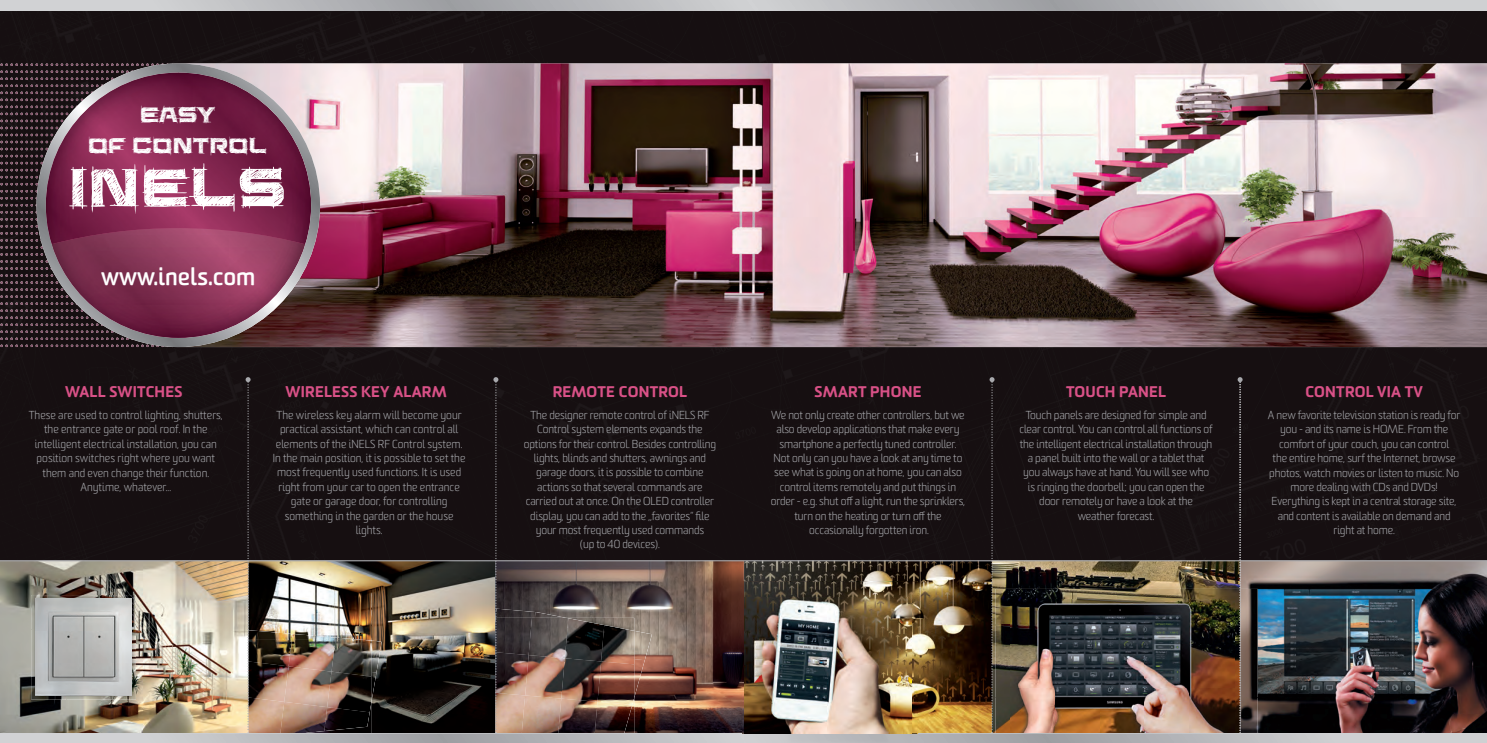
<style>
.page{position:relative;width:1487px;height:743px;background:#fff}
.page>*{position:absolute;margin:0;border:0;box-sizing:border-box;transform-origin:0 0}
.t1{font:62.5px "Saucer BB";letter-spacing:.03em;color:#fff}
.t2{font:25px/31.2px "Saucer BB";letter-spacing:.015em;color:#fff;text-align:center}
.t3{font:700 23.75px "Sommet Rounded";color:#fff}
.t4{font:900 15px "Sommet Rounded";letter-spacing:.015em;color:#d95187}
.t5{font:300 11.25px/14.4px "Sommet Rounded";letter-spacing:-.01em;color:#a8a9ad;text-align:center}
</style>
<div class="page">
<div style="left:0;top:10px;width:1487px;height:367px;background:#160f11"></div>
<img style="left:320px;top:63px;width:1167px;height:284px">
<img style="left:0;top:63px;width:37px;height:3px">
<img style="left:0;top:70px;width:37px;height:3px">
<img style="left:0;top:77px;width:37px;height:3px">
<img style="left:0;top:85px;width:37px;height:2px">
<img style="left:0;top:92px;width:37px;height:2px">
<img style="left:0;top:99px;width:37px;height:2px">
<img style="left:0;top:106px;width:37px;height:2px">
<img style="left:0;top:113px;width:37px;height:2px">
<img style="left:0;top:120px;width:37px;height:2px">
<img style="left:0;top:127px;width:37px;height:2px">
<img style="left:0;top:134px;width:37px;height:2px">
<img style="left:0;top:141px;width:37px;height:2px">
<img style="left:0;top:148px;width:37px;height:2px">
<img style="left:0;top:155px;width:37px;height:2px">
<img style="left:0;top:162px;width:37px;height:2px">
<img style="left:0;top:169px;width:37px;height:2px">
<img style="left:0;top:176px;width:37px;height:2px">
<img style="left:0;top:183px;width:37px;height:2px">
<img style="left:0;top:190px;width:37px;height:2px">
<img style="left:0;top:197px;width:37px;height:2px">
<img style="left:0;top:204px;width:37px;height:2px">
<img style="left:0;top:211px;width:37px;height:2px">
<img style="left:0;top:218px;width:37px;height:2px">
<img style="left:0;top:225px;width:37px;height:3px">
<img style="left:0;top:232px;width:37px;height:3px">
<img style="left:0;top:239px;width:37px;height:3px">
<img style="left:0;top:246px;width:37px;height:3px">
<img style="left:0;top:253px;width:37px;height:3px">
<img style="left:0;top:260px;width:37px;height:3px">
<img style="left:0;top:267px;width:37px;height:3px">
<img style="left:0;top:274px;width:37px;height:3px">
<img style="left:0;top:281px;width:37px;height:3px">
<img style="left:0;top:288px;width:37px;height:3px">
<img style="left:0;top:295px;width:37px;height:3px">
<img style="left:0;top:302px;width:37px;height:3px">
<img style="left:0;top:309px;width:37px;height:3px">
<img style="left:0;top:316px;width:37px;height:3px">
<img style="left:0;top:323px;width:37px;height:3px">
<img style="left:0;top:330px;width:37px;height:3px">
<img style="left:0;top:337px;width:37px;height:3px">
<img style="left:20px;top:344px;width:17px;height:3px">
<svg style="left:0;top:0;width:1487px;height:10px;background:#bbbcbf"></svg>
<img style="left:37px;top:63px;width:283px;height:284px">
<img style="left:0;top:377px;width:1487px;height:366px">
<img style="left:744px;top:582px;width:173px;height:38px">
<img style="left:742px;top:582px;width:2px;height:151px">
<img style="left:744px;top:619px;width:1px;height:114px">
<img style="left:911px;top:619px;width:6px;height:114px">
<h2 class="t2" style="left:88px;top:100px;width:180px">EASY<br>OF CONTROL</h2>
<h1 class="t1" style="left:69px;top:159px;width:218px">INELS</h1>
<h3 class="t3" style="left:101px;top:267px;width:156px">www.inels.com</h3>
<h3 class="t4" style="left:65px;top:385px;width:119px">WALL SWITCHES</h3>
<h3 class="t4" style="left:286px;top:385px;width:163px">WIRELESS KEY ALARM</h3>
<h3 class="t4" style="left:553px;top:385px;width:136px">REMOTE CONTROL</h3>
<p class="t5" style="left:29px;top:409px;width:196px">These are used to control lighting, shutters, the entrance gate or pool roof. In the intelligent electrical installation, you can position switches right where you want them and even change their function.<br>Anytime, whatever...</p>
<p class="t5" style="left:273px;top:409px;width:194px">The wireless key alarm will become your practical assistant, which can control all elements of the iNELS RF Control system.<br>In the main position, it is possible to set the most frequently used functions. It is used right from your car to open the entrance gate or garage door, for controlling something in the garden or the house lights.</p>
<p class="t5" style="left:524px;top:409px;width:194px">The designer remote control of iNELS RF Control system elements expands the options for their control. Besides controlling lights, blinds and shutters, awnings and garage doors, it is possible to combine actions so that several commands are carried out at once. On the OLED controller display, you can add to the „favorites“ file your most frequently used commands<br>(up to 40 devices).</p>
<h3 class="t4" style="left:814px;top:385px;width:109px">SMART PHONE</h3>
<h3 class="t4" style="left:1066px;top:385px;width:102px">TOUCH PANEL</h3>
<h3 class="t4" style="left:1305px;top:385px;width:119px">CONTROL VIA TV</h3>
<p class="t5" style="left:771px;top:409px;width:196px">We not only create other controllers, but we also develop applications that make every smartphone a perfectly tuned controller.<br>Not only can you have a look at any time to see what is going on at home, you can also control items remotely and put things in order - e.g. shut off a light, run the sprinklers, turn on the heating or turn off the occasionally forgotten iron.</p>
<p class="t5" style="left:1019px;top:409px;width:195px">Touch panels are designed for simple and clear control. You can control all functions of the intelligent electrical installation through a panel built into the wall or a tablet that you always have at hand. You will see who is ringing the doorbell; you can open the door remotely or have a look at the weather forecast.</p>
<p class="t5" style="left:1268px;top:409px;width:194px">A new favorite television station is ready for you - and its name is HOME. From the comfort of your couch, you can control<br>the entire home, surf the Internet, browse photos, watch movies or listen to music. No more dealing with CDs and DVDs!<br>Everything is kept in a central storage site, and content is available on demand and right at home.</p>
</div>
